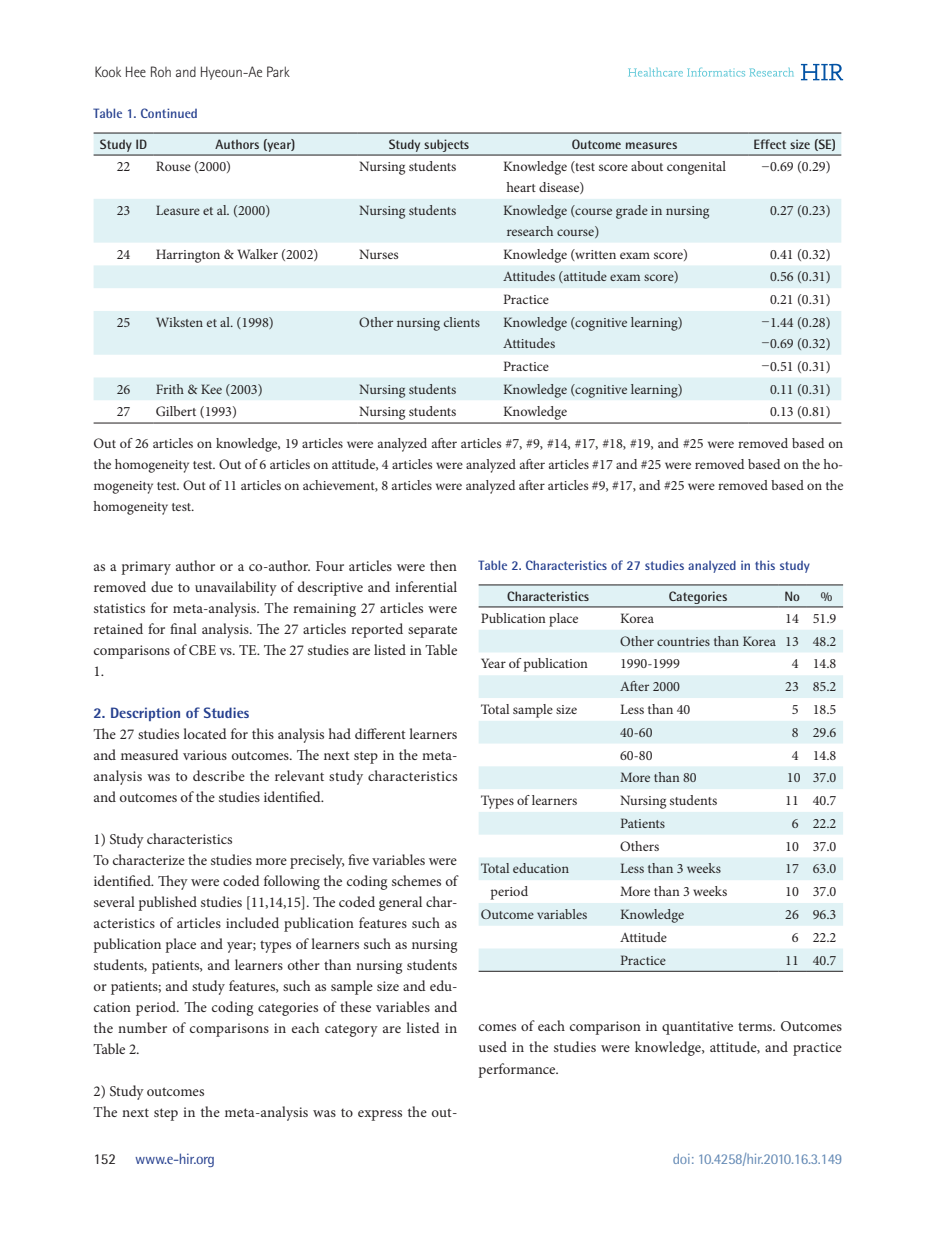
<style>
.page{position:relative;width:936px;height:1234px;background:#fff}
.page>*{position:absolute;margin:0;border:0;box-sizing:border-box;transform-origin:0 0}
.t1{font:15px/21px "Minion Pro";color:#231f20;text-align:justify}
.t2{font:15px "Rotis Semi Sans Std";letter-spacing:-.025em;color:#658ab5}
.t3{font:300 15px "Rotis Sans Serif Std";letter-spacing:-.01em;color:#231f20}
.t4{font:800 15px "Rotis Semi Sans Std";color:#253f8e}
.t5{font:15px "Rotis Semi Sans Std";letter-spacing:-.025em;color:#253f8e}
.t6{font:15px "Rotis Semi Sans Std";color:#231f20}
.t7{font:14.25px/21px "Minion Pro";color:#231f20}
.t8{font:700 13.5px "Rotis Semi Sans Std";color:#231f20}
.t9{font:700 13.5px "Rotis Semi Sans Std";color:#253f8e}
.s1{font-family:"Gulim"}
</style>
<div class="page">
<svg style="left:800px;top:64px;width:43px;height:16px"></svg>
<svg style="left:628px;top:67px;width:166px;height:10px"></svg>
<svg style="left:94px;top:134px;width:747px;height:266px;fill:#e0f2f5"></svg>
<hr style="left:94px;top:133px;width:60px;height:1px;background:#231f20">
<hr style="left:154px;top:133px;width:203px;height:1px;background:#231f20">
<hr style="left:357px;top:133px;width:144px;height:1px;background:#231f20">
<hr style="left:501px;top:133px;width:247px;height:1px;background:#231f20">
<hr style="left:748px;top:133px;width:93px;height:1px;background:#231f20">
<hr style="left:94px;top:155px;width:60px;height:1px;background:#231f20">
<hr style="left:154px;top:155px;width:203px;height:1px;background:#231f20">
<hr style="left:357px;top:155px;width:144px;height:1px;background:#231f20">
<hr style="left:501px;top:155px;width:247px;height:1px;background:#231f20">
<hr style="left:748px;top:155px;width:93px;height:1px;background:#231f20">
<hr style="left:94px;top:422px;width:60px;height:1px;background:#231f20">
<hr style="left:154px;top:422px;width:203px;height:1px;background:#231f20">
<hr style="left:357px;top:422px;width:144px;height:1px;background:#231f20">
<hr style="left:501px;top:422px;width:247px;height:1px;background:#231f20">
<hr style="left:748px;top:422px;width:93px;height:1px;background:#231f20">
<svg style="left:478px;top:585px;width:365px;height:385px;fill:#e0f2f5"></svg>
<hr style="left:478px;top:970px;width:140px;height:1px;background:#231f20">
<hr style="left:618px;top:970px;width:160px;height:1px;background:#231f20">
<svg style="left:778px;top:970px;width:28px;height:1px"></svg>
<hr style="left:806px;top:970px;width:37px;height:1px;background:#231f20">
<hr style="left:478px;top:584px;width:140px;height:1px;background:#231f20">
<hr style="left:618px;top:584px;width:160px;height:1px;background:#231f20">
<svg style="left:778px;top:584px;width:28px;height:1px"></svg>
<hr style="left:806px;top:584px;width:37px;height:1px;background:#231f20">
<hr style="left:478px;top:606px;width:140px;height:1px;background:#231f20">
<hr style="left:618px;top:606px;width:160px;height:1px;background:#231f20">
<svg style="left:778px;top:606px;width:28px;height:1px"></svg>
<hr style="left:806px;top:606px;width:37px;height:1px;background:#231f20">
<p class="t3" style="left:94px;top:63px;width:197px">Kook Hee Roh and Hyeoun-Ae Park</p>
<p class="t9" style="left:94px;top:105px;width:106px">Table 1. Continued</p>
<p class="t8" style="left:100px;top:136px;width:49px">Study ID</p>
<p class="t8" style="left:215px;top:136px;width:81px">Authors (year)</p>
<p class="t8" style="left:388px;top:136px;width:82px">Study subjects</p>
<p class="t8" style="left:571px;top:136px;width:107px">Outcome measures</p>
<p class="t8" style="left:753px;top:136px;width:84px">Effect size (SE)</p>
<p class="t7" style="left:117px;top:156px;width:15px">22</p>
<p class="t7" style="left:156px;top:156px;width:77px">Rouse (2000)</p>
<p class="t7" style="left:359px;top:156px;width:99px">Nursing students</p>
<p class="t7" style="left:503px;top:156px;width:224px">Knowledge (test score about congenital heart disease)</p>
<p class="t7" style="left:761px;top:156px;width:71px"><span class="s1">-</span>0.69 (0.29)</p>
<p class="t7" style="left:117px;top:200px;width:15px">23</p>
<p class="t7" style="left:156px;top:200px;width:116px">Leasure et al. (2000)</p>
<p class="t7" style="left:359px;top:200px;width:99px">Nursing students</p>
<p class="t7" style="left:503px;top:200px;width:208px">Knowledge (course grade in nursing research course)</p>
<p class="t7" style="left:770px;top:200px;width:62px">0.27 (0.23)</p>
<p class="t7" style="left:117px;top:243px;width:15px">24</p>
<p class="t7" style="left:156px;top:243px;width:164px">Harrington &amp; Walker (2002)</p>
<p class="t7" style="left:359px;top:243px;width:41px">Nurses</p>
<p class="t7" style="left:503px;top:243px;width:186px">Knowledge (written exam score)</p>
<p class="t7" style="left:770px;top:243px;width:62px">0.41 (0.32)</p>
<p class="t7" style="left:503px;top:266px;width:177px">Attitudes (attitude exam score)</p>
<p class="t7" style="left:770px;top:266px;width:62px">0.56 (0.31)</p>
<p class="t7" style="left:503px;top:289px;width:47px">Practice</p>
<p class="t7" style="left:770px;top:289px;width:62px">0.21 (0.31)</p>
<p class="t7" style="left:117px;top:312px;width:15px">25</p>
<p class="t7" style="left:156px;top:312px;width:119px">Wiksten et al. (1998)</p>
<p class="t7" style="left:359px;top:312px;width:122px">Other nursing clients</p>
<p class="t7" style="left:503px;top:312px;width:181px">Knowledge (cognitive learning)<br>Attitudes</p>
<p class="t7" style="left:761px;top:312px;width:71px"><span class="s1">-</span>1.44 (0.28) <span class="s1">-</span>0.69 (0.32)</p>
<p class="t7" style="left:503px;top:355px;width:47px">Practice</p>
<p class="t7" style="left:761px;top:355px;width:71px"><span class="s1">-</span>0.51 (0.31)</p>
<p class="t7" style="left:117px;top:378px;width:15px">26</p>
<p class="t7" style="left:156px;top:378px;width:108px">Frith &amp; Kee (2003)</p>
<p class="t7" style="left:359px;top:378px;width:99px">Nursing students</p>
<p class="t7" style="left:503px;top:378px;width:181px">Knowledge (cognitive learning)</p>
<p class="t7" style="left:770px;top:378px;width:62px">0.11 (0.31)</p>
<p class="t7" style="left:117px;top:401px;width:15px">27</p>
<p class="t7" style="left:156px;top:401px;width:83px">Gilbert (1993)</p>
<p class="t7" style="left:359px;top:401px;width:99px">Nursing students</p>
<p class="t7" style="left:503px;top:401px;width:65px">Knowledge</p>
<p class="t7" style="left:770px;top:401px;width:62px">0.13 (0.81)</p>
<p class="t7" style="left:94px;top:433px;width:751px;text-align:justify">Out of 26 articles on knowledge, 19 articles were analyzed after articles #7, #9, #14, #17, #18, #19, and #25 were removed based on the homogeneity test. Out of 6 articles on attitude, 4 articles were analyzed after articles #17 and #25 were removed based on the ho&shy;mogeneity test. Out of 11 articles on achievement, 8 articles were analyzed after articles #9, #17, and #25 were removed based on the homogeneity test.</p>
<p class="t1" style="left:94px;top:555px;width:365px">as a primary author or a co-author. Four articles were then removed due to unavailability of descriptive and inferential statistics for meta-analysis. The remaining 27 articles were retained for final analysis. The 27 articles reported separate comparisons of CBE vs. TE. The 27 studies are listed in Table 1.</p>
<p class="t4" style="left:94px;top:703px;width:157px">2. Description of Studies</p>
<p class="t1" style="left:94px;top:723px;width:365px">The 27 studies located for this analysis had different learners and measured various outcomes. The next step in the meta&shy;analysis was to describe the relevant study characteristics and outcomes of the studies identified.</p>
<p class="t1" style="left:94px;top:828px;width:365px;text-align:left">1) Study characteristics<br>To characterize the studies more precisely, five variables were identified. They were coded following the coding schemes of several published studies [11,14,15]. The coded general char&shy;acteristics of articles included publication features such as publication place and year; types of learners such as nursing students, patients, and learners other than nursing students or patients; and study features, such as sample size and edu&shy;cation period. The coding categories of these variables and the number of comparisons in each category are listed in Table 2.</p>
<p class="t1" style="left:94px;top:1080px;width:365px">2) Study outcomes<br>The next step in the meta-analysis was to express the out-</p>
<p class="t9" style="left:478px;top:556px;width:333px">Table 2. Characteristics of 27 studies analyzed in this study</p>
<p class="t8" style="left:507px;top:587px;width:83px">Characteristics</p>
<p class="t8" style="left:668px;top:587px;width:60px">Categories</p>
<p class="t8" style="left:784px;top:587px;width:17px">No</p>
<p class="t8" style="left:820px;top:587px;width:13px">%</p>
<p class="t7" style="left:480px;top:607px;width:99px">Publication place</p>
<p class="t7" style="left:620px;top:607px;width:35px">Korea</p>
<p class="t7" style="left:620px;top:607px;width:218px;line-height:22.8px;text-align:right">14 51.9<br>Other countries than Korea 13 48.2</p>
<p class="t7" style="left:480px;top:653px;width:109px">Year of publication</p>
<p class="t7" style="left:620px;top:653px;width:61px">1990-1999</p>
<p class="t7" style="left:791px;top:653px;width:46px">4 14.8</p>
<p class="t7" style="left:620px;top:676px;width:61px">After 2000</p>
<p class="t7" style="left:785px;top:676px;width:53px">23 85.2</p>
<p class="t7" style="left:480px;top:699px;width:98px">Total sample size</p>
<p class="t7" style="left:620px;top:699px;width:72px">Less than 40</p>
<p class="t7" style="left:791px;top:699px;width:46px">5 18.5</p>
<p class="t7" style="left:620px;top:721px;width:34px">40-60</p>
<p class="t7" style="left:791px;top:721px;width:46px">8 29.6</p>
<p class="t7" style="left:620px;top:744px;width:34px">60-80</p>
<p class="t7" style="left:791px;top:744px;width:46px">4 14.8</p>
<p class="t7" style="left:620px;top:767px;width:78px">More than 80</p>
<p class="t7" style="left:786px;top:767px;width:51px">10 37.0</p>
<p class="t7" style="left:480px;top:790px;width:98px">Types of learners</p>
<p class="t7" style="left:620px;top:790px;width:99px">Nursing students</p>
<p class="t7" style="left:785px;top:790px;width:53px">11 40.7</p>
<p class="t7" style="left:620px;top:812px;width:47px">Patients</p>
<p class="t7" style="left:791px;top:812px;width:46px">6 22.2</p>
<p class="t7" style="left:620px;top:835px;width:41px">Others</p>
<p class="t7" style="left:785px;top:835px;width:53px">10 37.0</p>
<p class="t7" style="left:480px;top:858px;width:90px">Total education</p>
<p class="t7" style="left:620px;top:858px;width:102px">Less than 3 weeks</p>
<p class="t7" style="left:785px;top:858px;width:53px">17 63.0</p>
<p class="t7" style="left:490px;top:881px;width:39px">period</p>
<p class="t7" style="left:620px;top:881px;width:109px">More than 3 weeks</p>
<p class="t7" style="left:785px;top:881px;width:53px">10 37.0</p>
<p class="t7" style="left:480px;top:903px;width:108px">Outcome variables</p>
<p class="t7" style="left:620px;top:903px;width:65px">Knowledge</p>
<p class="t7" style="left:785px;top:903px;width:53px">26 96.3</p>
<p class="t7" style="left:620px;top:926px;width:48px">Attitude</p>
<p class="t7" style="left:791px;top:926px;width:46px">6 22.2</p>
<p class="t7" style="left:620px;top:949px;width:47px">Practice</p>
<p class="t7" style="left:785px;top:949px;width:53px">11 40.7</p>
<p class="t1" style="left:478px;top:1015px;width:365px">comes of each comparison in quantitative terms. Outcomes used in the studies were knowledge, attitude, and practice performance.</p>
<p class="t6" style="left:94px;top:1150px;width:24px">152</p>
<p class="t5" style="left:135px;top:1150px;width:81px">www.e-hir.org</p>
<p class="t2" style="left:672px;top:1150px;width:171px">doi: 10.4258/hir.2010.16.3.149</p>
</div>
